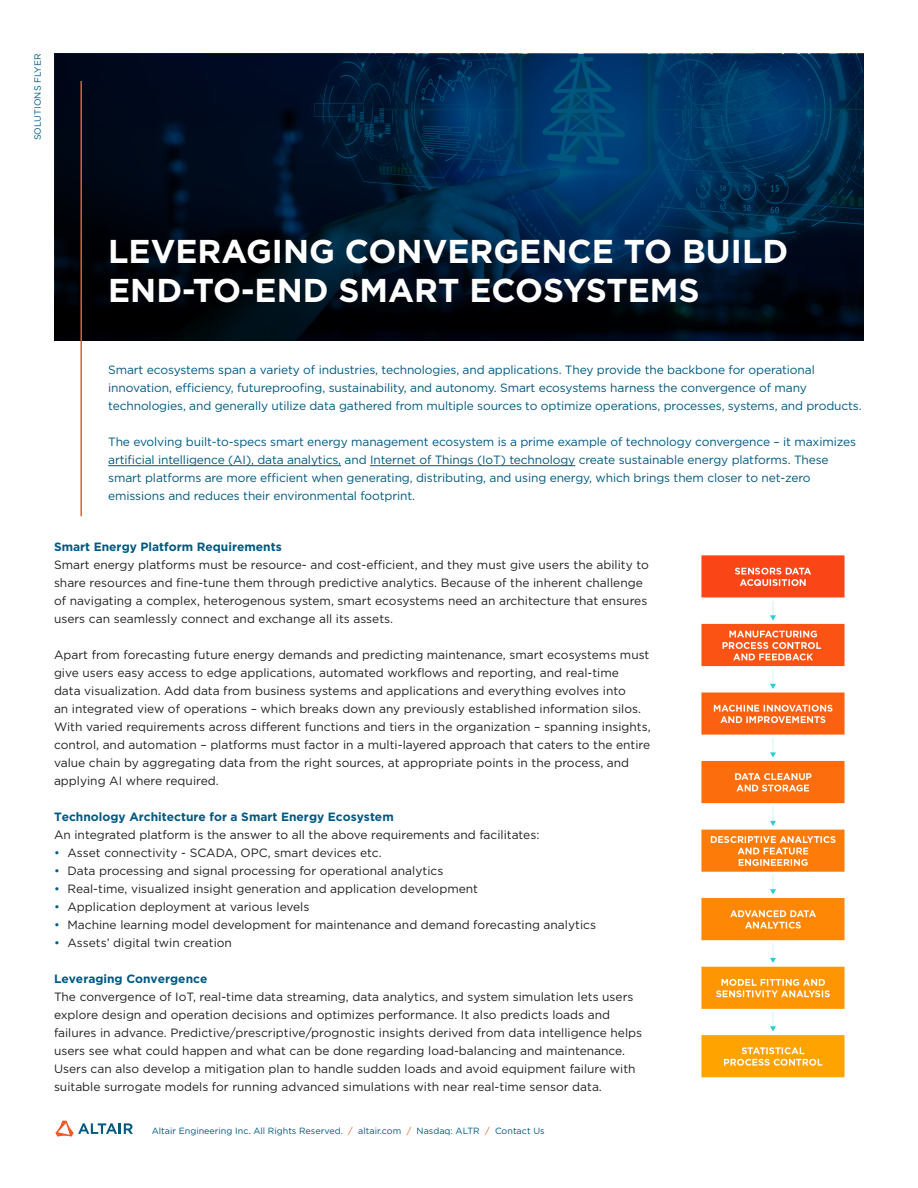
<style>
.page{position:relative;width:918px;height:1188px;background:#fff}
.page>*{position:absolute;margin:0;border:0;box-sizing:border-box;transform-origin:0 0}
.t1{font:700 33px/39.6px "Gotham";color:#fff}
.Body_Copy{font:12px/18px "Gotham";color:#231f20}
.Intro_Paragraph_unde{font:12px/18px "Gotham";letter-spacing:-.01em;color:#005981}
.Body_Copy-2{font:700 12px "Gotham";color:#005981}
.t2{font:9px "Gotham";color:#005981}
.s1{font-weight:700;color:#005981}
.s2{color:#005981}
.s3{color:#f15924}
</style>
<div class="page">
<svg style="left:55px;top:1121px;width:78px;height:16px"></svg>
<svg style="left:56px;top:54px;width:808px;height:287px;background:#001a34"></svg>
<hr style="left:80px;top:81px;width:2px;height:435px;background:#f15924">
<hr style="left:108px;top:465px;width:233px;height:1px;background:#005981">
<hr style="left:370px;top:465px;width:205px;height:1px;background:#005981">
<img style="left:701px;top:555px;width:144px;height:523px">
<p class="t2" style="left:32px;top:140px;width:88px;rotate:-90deg">SOLUTIONS FLYER</p>
<p class="t1" style="left:108px;top:231px;width:682px">LEVERAGING CONVERGENCE TO BUILD<br>END-TO-END SMART ECOSYSTEMS</p>
<p class="Intro_Paragraph_unde" style="left:108px;top:361px;width:755px">Smart ecosystems span a variety of industries, technologies, and applications. They provide the backbone for operational innovation, efficiency, futureproofing, sustainability, and autonomy. Smart ecosystems harness the convergence of many technologies, and generally utilize data gathered from multiple sources to optimize operations, processes, systems, and products.</p>
<p class="Intro_Paragraph_unde" style="left:108px;top:433px;width:749px">The evolving built-to-specs smart energy management ecosystem is a prime example of technology convergence – it maximizes artificial intelligence (AI), data analytics, and Internet of Things (IoT) technology create sustainable energy platforms. These smart platforms are more efficient when generating, distributing, and using energy, which brings them closer to net-zero emissions and reduces their environmental footprint.</p>
<p class="Body_Copy" style="left:54px;top:538px;width:596px"><span class="s1">Smart Energy Platform Requirements<br></span>Smart energy platforms must be resource- and cost-efficient, and they must give users the ability to share resources and fine-tune them through predictive analytics. Because of the inherent challenge of navigating a complex, heterogenous system, smart ecosystems need an architecture that ensures users can seamlessly connect and exchange all its assets.</p>
<p class="Body_Copy" style="left:54px;top:646px;width:598px">Apart from forecasting future energy demands and predicting maintenance, smart ecosystems must give users easy access to edge applications, automated workflows and reporting, and real-time<br>data visualization. Add data from business systems and applications and everything evolves into<br>an integrated view of operations – which breaks down any previously established information silos.<br>With varied requirements across different functions and tiers in the organization – spanning insights, control, and automation – platforms must factor in a multi-layered approach that caters to the entire value chain by aggregating data from the right sources, at appropriate points in the process, and applying AI where required.</p>
<p class="Body_Copy-2" style="left:54px;top:809px;width:341px">Technology Architecture for a Smart Energy Ecosystem</p>
<p class="Body_Copy" style="left:54px;top:826px;width:487px">An integrated platform is the answer to all the above requirements and facilitates:</p>
<p class="Body_Copy" style="left:54px;top:844px;width:329px"><span class="s2">•</span> Asset connectivity - SCADA, OPC, smart devices etc.</p>
<p class="Body_Copy" style="left:54px;top:862px;width:391px"><span class="s2">•</span> Data processing and signal processing for operational analytics</p>
<p class="Body_Copy" style="left:54px;top:880px;width:426px"><span class="s2">•</span> Real-time, visualized insight generation and application development</p>
<p class="Body_Copy" style="left:54px;top:898px;width:257px"><span class="s2">•</span> Application deployment at various levels</p>
<p class="Body_Copy" style="left:54px;top:916px;width:544px"><span class="s2">•</span> Machine learning model development for maintenance and demand forecasting analytics</p>
<p class="Body_Copy" style="left:54px;top:934px;width:179px"><span class="s2">•</span> Assets’ digital twin creation</p>
<p class="Body_Copy" style="left:54px;top:970px;width:590px"><span class="s1">Leveraging Convergence<br></span>The convergence of IoT, real-time data streaming, data analytics, and system simulation lets users explore design and operation decisions and optimizes performance. It also predicts loads and failures in advance. Predictive/prescriptive/prognostic insights derived from data intelligence helps users see what could happen and what can be done regarding load-balancing and maintenance.<br>Users can also develop a mitigation plan to handle sudden loads and avoid equipment failure with suitable surrogate models for running advanced simulations with near real-time sensor data.</p>
<p class="t2" style="left:152px;top:1125px;width:394px">Altair Engineering Inc. All Rights Reserved. <span class="s3">/</span> altair.com <span class="s3">/</span> Nasdaq: ALTR <span class="s3">/</span> Contact Us</p>
</div>
